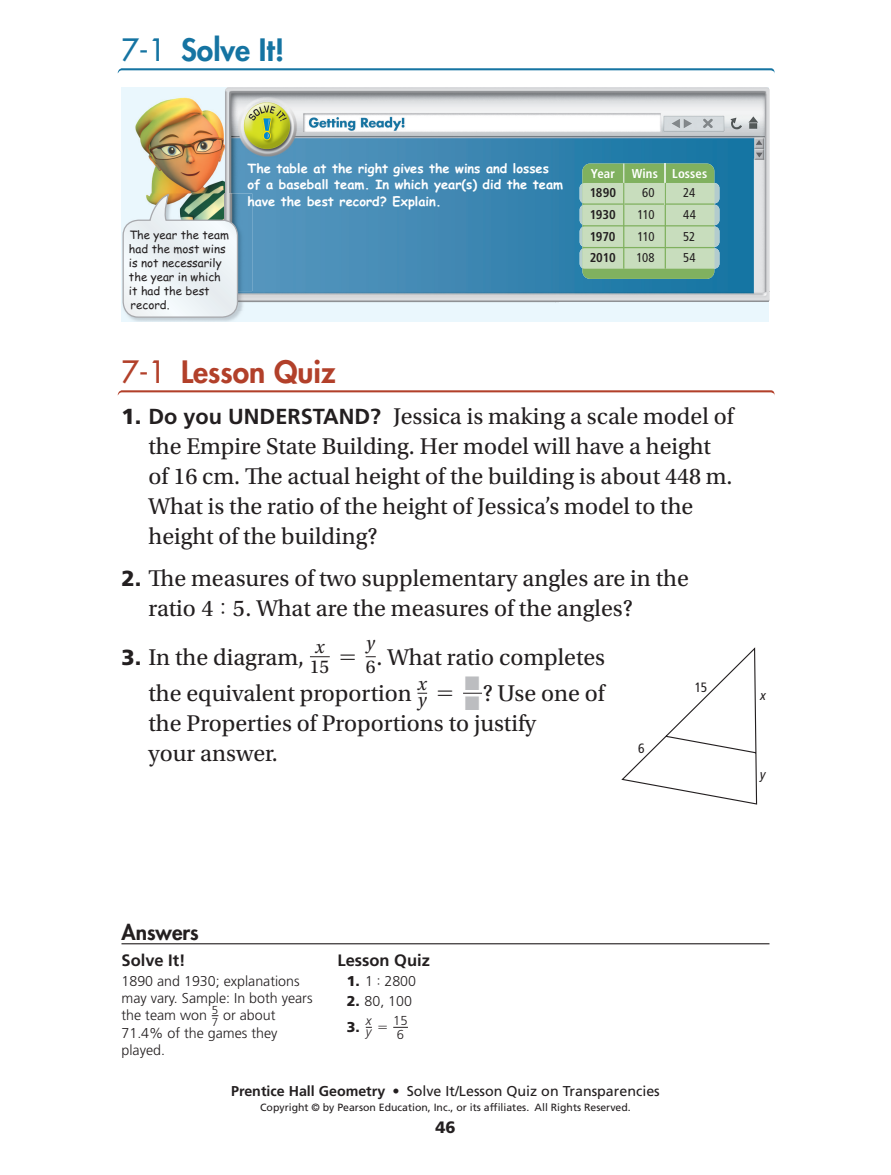
<style>
.page{position:relative;width:891px;height:1175px;background:#fff}
.page>*{position:absolute;margin:0;border:0;box-sizing:border-box;transform-origin:0 0}
.t1{font:800 30px "Futura Std";color:#b2402a}
.t2{font:800 30px "Futura Std";color:#1574a2}
.t3{font:24px/30px "Utopia Std";color:#231f20}
.t4{font:800 21px "Futura Std";color:#231f20}
.t5{font:19.5px/19.5px "Utopia Std";color:#231f20}
.t6{font:italic 19.5px/16.2px "Utopia Std";color:#231f20}
.t7{font:19.5px "WWDOC06";color:#bcbdc0}
.t8{font:700 16.5px "Frutiger LT Std";color:#231f20}
.t9{font:900 16.5px "Frutiger LT Std";color:#231f20}
.t10{font:300 14.25px/17.2px "Frutiger LT Std";color:#231f20}
.t11{font:14.25px "Frutiger LT Std";color:#231f20}
.t12{font:condensed 13.5px "Frutiger LT Std";color:#231f20}
.t13{font:italic 13.5px "Frutiger LT Std";color:#231f20;scale:.85 1}
.t14{font:italic 300 12.9px/11.4px "Frutiger LT Std";color:#231f20}
.t15{font:300 12.9px/14.1px "Frutiger LT Std";color:#231f20}
.t16{font:700 12.75px/16.6px "Comic Sans";color:#fff}
.t17{font:condensed 12.75px/21.8px "Frutiger LT Std";letter-spacing:-.025em;color:#231f20;text-align:center}
.t18{font:700 condensed 12.75px/21.8px "Frutiger LT Std";letter-spacing:-.015em;color:#231f20;text-align:justify}
.t19{font:700 condensed 12.75px "Frutiger LT Std";letter-spacing:.01em;color:#fff}
.t20{font:11.55px/14.1px "Comic Sans";color:#231f20}
.t21{font:300 11.55px "Frutiger LT Std";color:#231f20}
.t22{font:10.5px "Frutiger LT Std";color:#231f20}
.s1{font-weight:500}
.s2{font-family:"Frutiger LT Std";font-weight:900;font-size:21.75px}
.s3{font-family:"Frutiger LT Std";font-weight:700;font-size:21.75px}
.s4{font-family:"PH School Math"}
.s5{font-style:italic}
.s6{font-weight:900}
.s7{font-family:"PH School Math";font-weight:400}
.s8{font-weight:700}
</style>
<div class="page">
<svg style="left:310px;top:656px;width:20px;height:1px"></svg>
<svg style="left:463px;top:693px;width:19px;height:1px"></svg>
<svg style="left:621px;top:647px;width:137px;height:158px"></svg>
<div style="left:122px;top:87px;width:648px;height:235px;background:#eaf7fd"></div>
<img style="left:135px;top:97px;width:90px;height:96px">
<img style="left:225px;top:87px;width:545px;height:204px">
<img style="left:559px;top:292px;width:211px;height:10px">
<img style="left:253px;top:292px;width:303px;height:10px">
<img style="left:559px;top:291px;width:211px;height:1px">
<svg style="left:556px;top:291px;width:3px;height:11px"></svg>
<img style="left:252px;top:291px;width:304px;height:1px">
<img style="left:131px;top:193px;width:122px;height:129px">
<svg style="left:122px;top:195px;width:130px;height:123px"></svg>
<div style="left:582px;top:163px;width:132px;height:116px;background:#80b15f;border-radius:8px"></div>
<hr style="left:665px;top:163px;width:1px;height:42px;background:#ddead8">
<img style="left:714px;top:183px;width:5px;height:20px">
<img style="left:580px;top:183px;width:2px;height:20px">
<img style="left:580px;top:205px;width:139px;height:64px">
<svg style="left:582px;top:183px;width:132px;height:86px;background:#c4dab8"></svg>
<hr style="left:665px;top:183px;width:1px;height:86px;background:#80b15f">
<hr style="left:623px;top:163px;width:1px;height:42px;background:#ddead8">
<hr style="left:623px;top:183px;width:1px;height:86px;background:#80b15f">
<svg style="left:118px;top:390px;width:657px;height:5px"></svg>
<svg style="left:118px;top:68px;width:657px;height:5px"></svg>
<hr style="left:122px;top:943px;width:648px;height:1px;background:#231f20">
<svg style="left:393px;top:1027px;width:15px;height:1px"></svg>
<p class="t2" style="left:122px;top:35px;width:164px"><span class="s1">7-1</span> Solve It!</p>
<p class="t20" style="left:129px;top:228px;width:102px">The year the team had the most wins is not necessarily the year in which it had the best record.</p>
<p class="t16" style="left:247px;top:161px;width:317px">The table at the right gives the wins and losses of a baseball team. In which year(s) did the team have the best record? Explain.</p>
<p class="t1" style="left:122px;top:357px;width:216px"><span class="s1">7-1</span> Lesson Quiz</p>
<p class="t19" style="left:591px;top:169px;width:26px">Year</p>
<p class="t19" style="left:632px;top:169px;width:77px">Wins Losses</p>
<p class="t18" style="left:590px;top:183px;width:28px">1890<br>1930<br>1970<br>2010</p>
<p class="t17" style="left:636px;top:183px;width:20px">60<br>110<br>110<br>108</p>
<p class="t17" style="left:683px;top:183px;width:14px;text-align:justify">24<br>44<br>52<br>54</p>
<p class="t3" style="left:149px;top:403px;width:587px;text-indent:-27px"><span class="s2">1.</span> <span class="s3">Do you UNDERSTAND?</span> Jessica is making a scale model of the Empire State Building. Her model will have a height of 16 cm. The actual height of the building is about 448 m.<br>What is the ratio of the height of Jessica’s model to the height of the building?</p>
<p class="t3" style="left:149px;top:565px;width:542px;text-indent:-27px"><span class="s2">2.</span> The measures of two supplementary angles are in the ratio 4 <span class="s4">i</span> 5. What are the measures of the angles?</p>
<p class="t3" style="left:122px;top:644px;width:184px"><span class="s2">3.</span> In the diagram,</p>
<p class="t5" style="left:310px;top:638px;width:49px"><span class="s5">x<br></span>15 <sup>5</sup></p>
<p class="t6" style="left:366px;top:634px;width:10px">y</p>
<p class="t3" style="left:148px;top:641px;width:458px;line-height:36.5px;text-indent:217px"><sub>6</sub>. What ratio completes the equivalent proportion</p>
<p class="t6" style="left:418px;top:675px;width:39px">x<br>y <sup>5</sup></p>
<p class="t7" style="left:464px;top:675px;width:18px">j</p>
<p class="t3" style="left:148px;top:680px;width:458px;text-indent:316px"><sub>j</sub>? Use one of the Properties of Proportions to justify<br>your answer.</p>
<p class="t12" style="left:695px;top:682px;width:14px">15</p>
<p class="t12" style="left:638px;top:743px;width:8px">6</p>
<p class="t13" style="left:760px;top:687px;width:8px">x</p>
<p class="t13" style="left:760px;top:767px;width:8px">y</p>
<p class="t4" style="left:122px;top:922px;width:79px">Answers</p>
<p class="t8" style="left:122px;top:953px;width:66px">Solve It!</p>
<p class="t10" style="left:122px;top:973px;width:193px">1890 and 1930; explanations may vary. Sample: In both years the team won <sub>7</sub> or about</p>
<p class="t21" style="left:212px;top:1004px;width:8px">5</p>
<p class="t10" style="left:121px;top:1025px;width:157px">71.4% of the games they played.</p>
<p class="t8" style="left:338px;top:953px;width:94px">Lesson Quiz</p>
<p class="t10" style="left:347px;top:973px;width:71px"><span class="s6">1.</span> 1 <span class="s7">i</span> 2800</p>
<p class="t10" style="left:347px;top:989px;width:67px;line-height:25.8px"><span class="s6">2.</span> 80, 100<br><span class="s6">3.</span></p>
<p class="t14" style="left:366px;top:1014px;width:24px">x<br>y <sup>5</sup></p>
<p class="t15" style="left:393px;top:1014px;width:16px">15<br>6</p>
<p class="t11" style="left:231px;top:1084px;width:430px"><span class="s8">Prentice Hall Geometry •</span> Solve It/Lesson Quiz on Transparencies</p>
<p class="t22" style="left:260px;top:1102px;width:372px">Copyright © by Pearson Education, Inc., or its affiliates. All Rights Reserved.</p>
<p class="t9" style="left:435px;top:1120px;width:22px">46</p>
</div>
